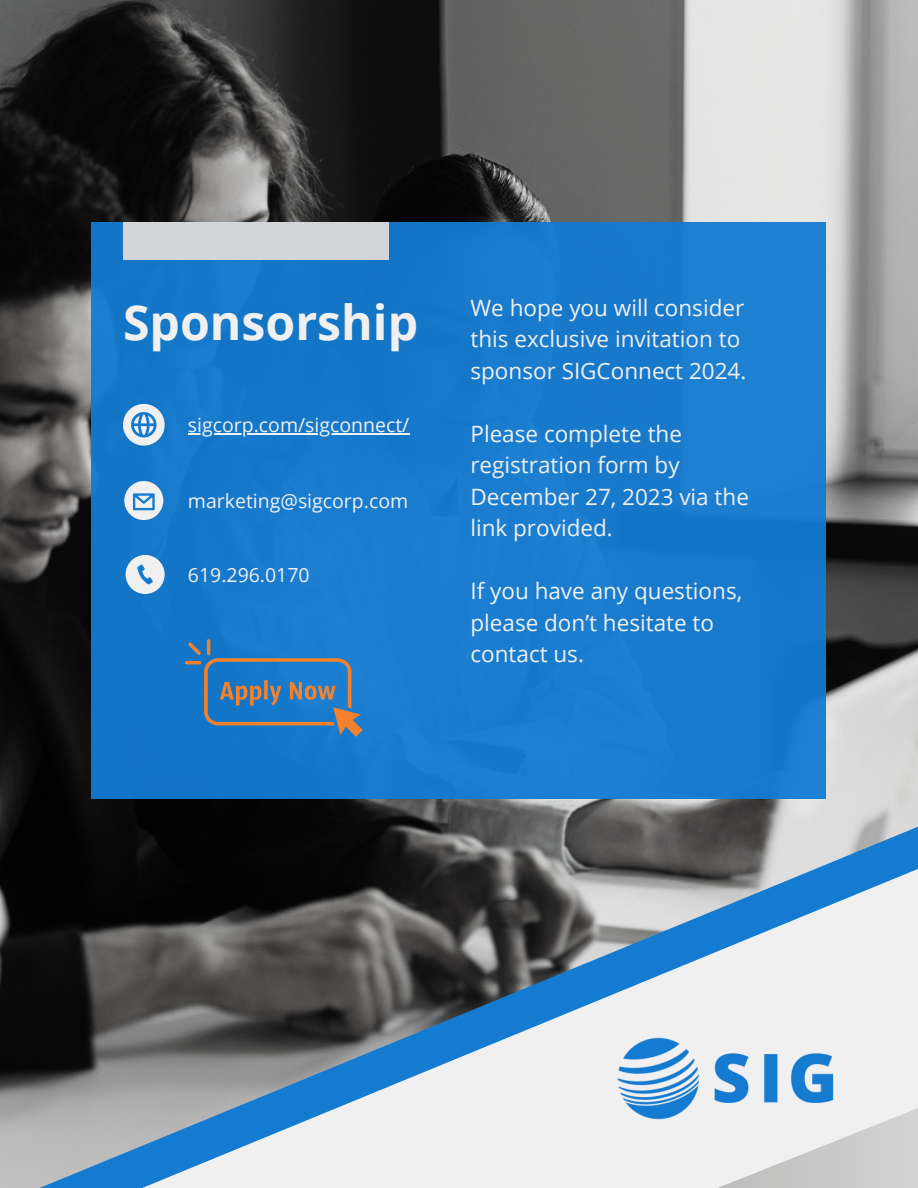
<style>
.page{position:relative;width:918px;height:1188px;background:#fff}
.page>*{position:absolute;margin:0;border:0;box-sizing:border-box;transform-origin:0 0}
.t1{font:700 48.3px "Open Sans";color:#f0f0f0}
.t2{font:22.5px/31.5px "Open Sans";color:#f0f0f0}
.t3{font:19.5px "Open Sans";color:#f0f0f0}
</style>
<div class="page">
<img style="left:0;top:0;width:918px;height:708px">
<svg style="left:0;top:708px;width:918px;height:480px"></svg>
<svg style="left:382px;top:952px;width:536px;height:236px;fill:#f0f0f0"></svg>
<div style="left:92px;top:222px;width:734px;height:576px;background:#147bd1"></div>
<svg style="left:123px;top:404px;width:42px;height:42px"></svg>
<div style="left:124px;top:481px;width:39px;height:39px;background:#f0f0f0;border-radius:50%"></div>
<svg style="left:133px;top:493px;width:21px;height:17px"></svg>
<div style="left:126px;top:555px;width:39px;height:39px;background:#f0f0f0;border-radius:50%"></div>
<svg style="left:137px;top:565px;width:16px;height:19px"></svg>
<div style="left:123px;top:222px;width:266px;height:37px;background:#d3d6d9"></div>
<hr style="left:207px;top:639px;width:3px;height:16px;background:#f2822d;border-radius:2px">
<hr style="left:185px;top:661px;width:16px;height:3px;background:#f2822d;border-radius:2px">
<svg style="left:188px;top:643px;width:175px;height:94px"></svg>
<img style="left:601px;top:997px;width:259px;height:150px">
<hr style="left:188px;top:433px;width:221px;height:1px;background:#f0f0f0">
<p class="t1" style="left:123px;top:289px;width:297px">Sponsorship</p>
<p class="t3" style="left:188px;top:411px;width:223px">sigcorp.com/sigconnect/</p>
<p class="t3" style="left:188px;top:487px;width:222px">marketing@sigcorp.com</p>
<p class="t3" style="left:188px;top:561px;width:123px">619.296.0170</p>
<p class="t2" style="left:470px;top:291px;width:278px">We hope you will consider this exclusive invitation to sponsor SIGConnect 2024.</p>
<p class="t2" style="left:470px;top:417px;width:280px">Please complete the registration form by<br>December 27, 2023 via the link provided.</p>
<p class="t2" style="left:470px;top:575px;width:273px">If you have any questions, please don’t hesitate to contact us.</p>
</div>
